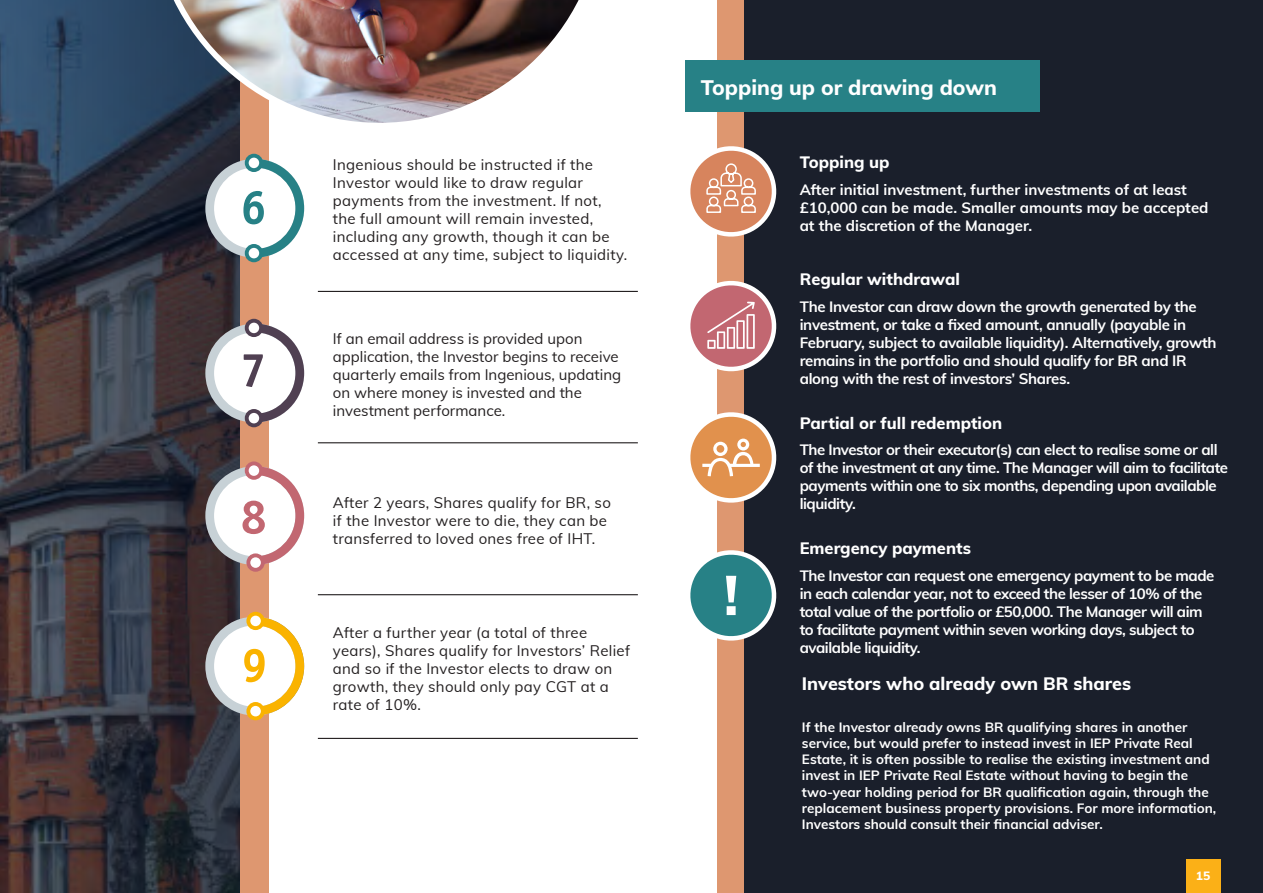
<style>
.page{position:relative;width:1263px;height:893px;background:#fff}
.page>*{position:absolute;margin:0;border:0;box-sizing:border-box;transform-origin:0 0}
.t1{font:800 21px "Muli";color:#fff}
.t2{font:800 18px "Muli";color:#fff}
.t3{font:800 16.5px "Muli";color:#fff}
.t4{font:700 15px/18px "Muli";letter-spacing:-.03em;color:#fff}
.t5{font:15px/18px "Muli";letter-spacing:.02em;color:#231f20}
.t6{font:15px/18px "Muli";color:#231f20}
.t7{font:700 15px/18px "Muli";color:#fff}
.t8{font:700 13.5px/16.2px "Muli";color:#fff}
.t9{font:800 12px "Muli";color:#fff}
</style>
<div class="page">
<img style="left:0;top:0;width:240px;height:893px">
<div style="left:721px;top:0;width:542px;height:893px;background:#1a1f2b"></div>
<div style="left:717px;top:0;width:27px;height:893px;background:#de9770"></div>
<div style="left:240px;top:0;width:29px;height:893px;background:#de9770"></div>
<svg style="left:690px;top:281px;width:87px;height:91px"></svg>
<svg style="left:690px;top:412px;width:87px;height:91px"></svg>
<div style="left:685px;top:60px;width:355px;height:52px;background:#278186"></div>
<svg style="left:690px;top:550px;width:87px;height:91px"></svg>
<div style="left:245px;top:244px;width:18px;height:18px;background:#278186;border-radius:50%"></div>
<svg style="left:245px;top:154px;width:18px;height:18px"></svg>
<div style="left:249px;top:158px;width:10px;height:10px;background:#fff;border-radius:50%"></div>
<svg style="left:205px;top:159px;width:99px;height:99px"></svg>
<svg style="left:245px;top:409px;width:18px;height:18px"></svg>
<svg style="left:245px;top:319px;width:18px;height:18px"></svg>
<div style="left:249px;top:413px;width:10px;height:10px;background:#fff;border-radius:50%"></div>
<div style="left:249px;top:323px;width:10px;height:10px;background:#fff;border-radius:50%"></div>
<svg style="left:205px;top:324px;width:99px;height:98px"></svg>
<svg style="left:245px;top:461px;width:18px;height:19px"></svg>
<svg style="left:246px;top:553px;width:19px;height:19px"></svg>
<svg style="left:250px;top:557px;width:11px;height:11px"></svg>
<svg style="left:205px;top:466px;width:99px;height:99px"></svg>
<svg style="left:246px;top:702px;width:19px;height:18px"></svg>
<svg style="left:246px;top:612px;width:19px;height:18px"></svg>
<svg style="left:690px;top:146px;width:87px;height:91px"></svg>
<hr style="left:318px;top:291px;width:320px;height:1px;background:#231f20">
<hr style="left:318px;top:442px;width:320px;height:1px;background:#231f20">
<hr style="left:318px;top:594px;width:320px;height:1px;background:#231f20">
<hr style="left:318px;top:738px;width:320px;height:1px;background:#231f20">
<img style="left:151px;top:0;width:428px;height:129px">
<svg style="left:205px;top:617px;width:99px;height:99px"></svg>
<div style="left:1186px;top:859px;width:34px;height:34px;background:#fbb017"></div>
<p class="t5" style="left:333px;top:154px;width:296px">Ingenious should be instructed if the Investor would like to draw regular payments from the investment. If not, the full amount will remain invested, including any growth, though it can be accessed at any time, subject to liquidity.</p>
<p class="t6" style="left:333px;top:329px;width:290px">If an email address is provided upon application, the Investor begins to receive quarterly emails from Ingenious, updating on where money is invested and the investment performance.</p>
<p class="t5" style="left:333px;top:492px;width:280px">After 2 years, Shares qualify for BR, so if the Investor were to die, they can be transferred to loved ones free of IHT.</p>
<p class="t5" style="left:333px;top:623px;width:299px">After a further year (a total of three years), Shares qualify for Investors’ Relief and so if the Investor elects to draw on growth, they should only pay CGT at a rate of 10%.</p>
<p class="t1" style="left:701px;top:72px;width:298px">Topping up or drawing down</p>
<p class="t3" style="left:800px;top:150px;width:91px">Topping up</p>
<p class="t7" style="left:800px;top:180px;width:410px">After initial investment, further investments of at least £10,000 can be made. Smaller amounts may be accepted at the discretion of the Manager.</p>
<p class="t3" style="left:800px;top:267px;width:162px">Regular withdrawal</p>
<p class="t4" style="left:800px;top:296px;width:418px">The Investor can draw down the growth generated by the investment, or take a fixed amount, annually (payable in February, subject to available liquidity). Alternatively, growth remains in the portfolio and should qualify for BR and IR along with the rest of investors’ Shares.</p>
<p class="t3" style="left:800px;top:411px;width:204px">Partial or full redemption</p>
<p class="t4" style="left:800px;top:440px;width:430px">The Investor or their executor(s) can elect to realise some or all of the investment at any time. The Manager will aim to facilitate payments within one to six months, depending upon available liquidity.</p>
<p class="t3" style="left:800px;top:536px;width:173px">Emergency payments</p>
<p class="t4" style="left:800px;top:566px;width:416px">The Investor can request one emergency payment to be made in each calendar year, not to exceed the lesser of 10% of the total value of the portfolio or £50,000. The Manager will aim to facilitate payment within seven working days, subject to available liquidity.</p>
<p class="t2" style="left:802px;top:670px;width:331px">Investors who already own BR shares</p>
<p class="t8" style="left:802px;top:718px;width:416px">If the Investor already owns BR qualifying shares in another service, but would prefer to instead invest in IEP Private Real Estate, it is often possible to realise the existing investment and invest in IEP Private Real Estate without having to begin the two-year holding period for BR qualification again, through the replacement business property provisions. For more information, Investors should consult their financial adviser.</p>
<p class="t9" style="left:1196px;top:867px;width:16px">15</p>
</div>
